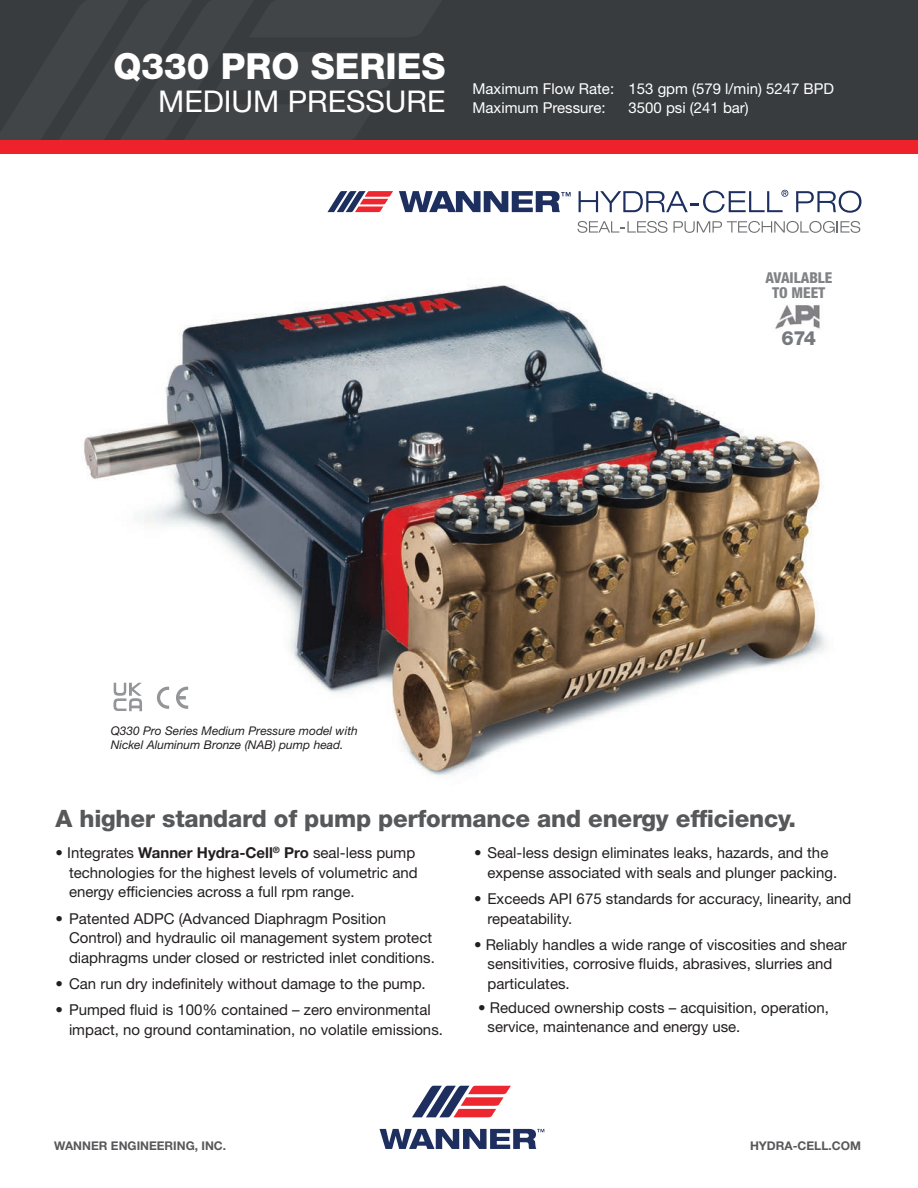
<style>
.page{position:relative;width:918px;height:1188px;background:#fff}
.page>*{position:absolute;margin:0;border:0;box-sizing:border-box;transform-origin:0 0}
.t1{font:800 36px "Helvetica Neue LT Std";color:#fff}
.t2{font:30px "Helvetica Neue LT Std";color:#fff}
.t3{font:800 24px "Helvetica Neue LT Std";letter-spacing:-.01em;color:#57585a}
.t4{font:800 19.5px "Helvetica Neue LT Std";color:#757a7e}
.t5{font:15px/19.5px "Helvetica Neue LT Std";color:#231f20}
.t6{font:15px/19.5px "Helvetica Neue LT Std";color:#fff}
.t7{font:800 condensed 15px/15px "Helvetica Neue LT Std";color:#808285;text-align:center}
.t8{font:italic 12px/14.4px "Helvetica Neue LT Std";color:#231f20}
.t9{font:700 12px "Helvetica Neue LT Std";color:#57585a}
.s1{font-weight:700}
</style>
<div class="page">
<img style="left:84px;top:284px;width:742px;height:492px">
<svg style="left:412px;top:1086px;width:99px;height:32px"></svg>
<svg style="left:380px;top:1129px;width:164px;height:20px"></svg>
<svg style="left:796px;top:191px;width:65px;height:22px"></svg>
<svg style="left:399px;top:191px;width:172px;height:21px"></svg>
<svg style="left:579px;top:190px;width:209px;height:23px"></svg>
<svg style="left:327px;top:191px;width:66px;height:21px"></svg>
<svg style="left:577px;top:221px;width:91px;height:12px"></svg>
<svg style="left:674px;top:221px;width:186px;height:12px"></svg>
<div style="left:0;top:0;width:918px;height:140px;background:#393c3f"></div>
<div style="left:0;top:140px;width:918px;height:13px;background:#ee222b"></div>
<svg style="left:157px;top:687px;width:12px;height:22px"></svg>
<svg style="left:176px;top:687px;width:12px;height:22px"></svg>
<svg style="left:113px;top:683px;width:29px;height:28px"></svg>
<img style="left:773px;top:299px;width:52px;height:34px">
<p class="t1" style="left:113px;top:45px;width:334px">Q330 PRO SERIES</p>
<p class="t2" style="left:158px;top:83px;width:289px">MEDIUM PRESSURE</p>
<p class="t6" style="left:472px;top:78px;width:363px">Maximum Flow Rate: 153 gpm (579 l/min) 5247 BPD<br>Maximum Pressure:</p>
<p class="t6" style="left:628px;top:98px;width:122px">3500 psi (241 bar)</p>
<p class="t7" style="left:765px;top:270px;width:69px">AVAILABLE<br>TO MEET</p>
<p class="t4" style="left:781px;top:326px;width:36px">674</p>
<p class="t8" style="left:111px;top:723px;width:249px">Q330 Pro Series Medium Pressure model with<br>Nickel Aluminum Bronze (NAB) pump head.</p>
<p class="t3" style="left:56px;top:804px;width:742px">A higher standard of pump performance and energy efficiency.</p>
<p class="t5" style="left:69px;top:843px;width:350px;text-indent:-14px">• Integrates <span class="s1">Wanner Hydra-Cell</span><sup>®</sup> <span class="s1">Pro</span> seal-less pump technologies for the highest levels of volumetric and energy efficiencies across a full rpm range.</p>
<p class="t5" style="left:69px;top:908px;width:367px;text-indent:-14px">• Patented ADPC (Advanced Diaphragm Position<br>Control) and hydraulic oil management system protect diaphragms under closed or restricted inlet conditions.</p>
<p class="t5" style="left:56px;top:974px;width:372px">• Can run dry indefinitely without damage to the pump.</p>
<p class="t5" style="left:69px;top:1000px;width:376px;text-indent:-14px">• Pumped fluid is 100% contained – zero environmental impact, no ground contamination, no volatile emissions.</p>
<p class="t5" style="left:488px;top:843px;width:351px;text-indent:-14px">• Seal-less design eliminates leaks, hazards, and the expense associated with seals and plunger packing.</p>
<p class="t5" style="left:488px;top:889px;width:365px;text-indent:-14px">• Exceeds API 675 standards for accuracy, linearity, and repeatability.</p>
<p class="t5" style="left:488px;top:935px;width:361px;text-indent:-14px">• Reliably handles a wide range of viscosities and shear sensitivities, corrosive fluids, abrasives, slurries and particulates.</p>
<p class="t5" style="left:488px;top:997px;width:343px;text-indent:-9px">• Reduced ownership costs – acquisition, operation, service, maintenance and energy use.</p>
<p class="t9" style="left:54px;top:1138px;width:174px">WANNER ENGINEERING, INC.</p>
<p class="t9" style="left:750px;top:1138px;width:112px">HYDRA-CELL.COM</p>
</div>
